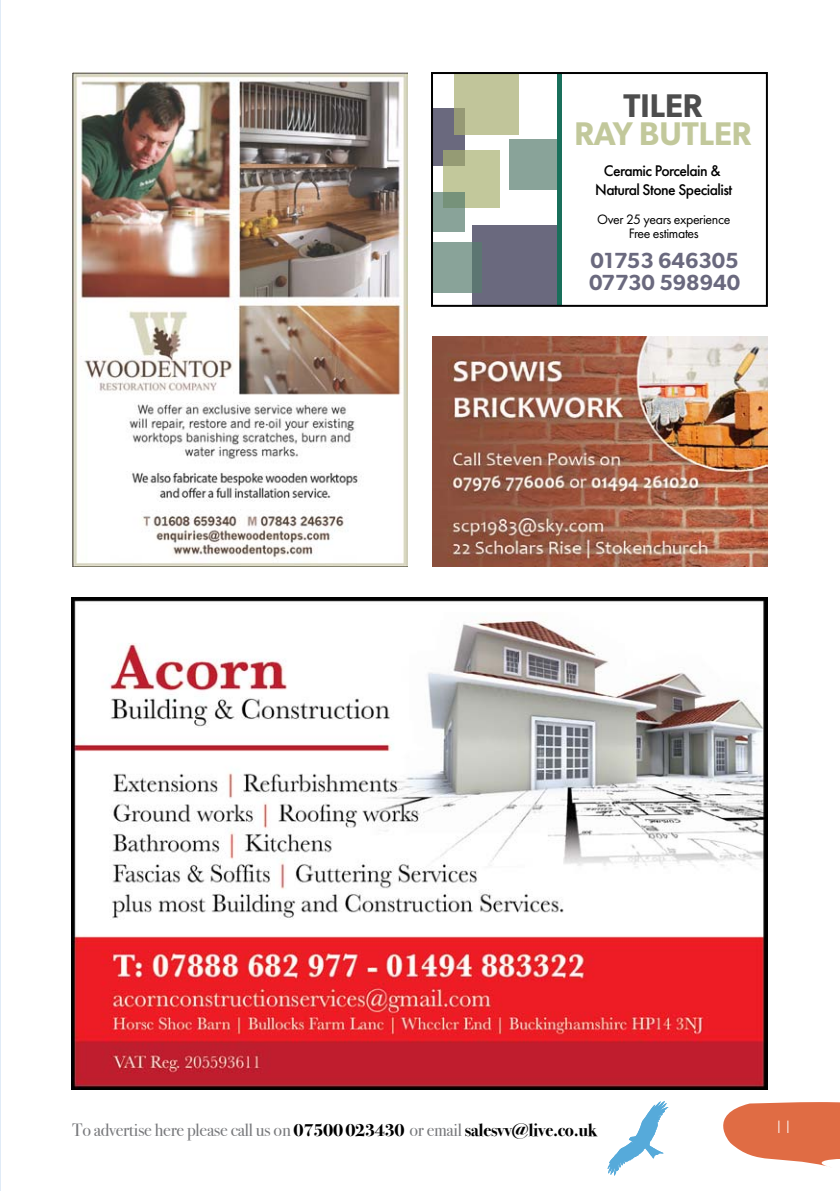
<style>
.page{position:relative;width:840px;height:1191px;background:#fff}
.page>*{position:absolute;margin:0;border:0;box-sizing:border-box;transform-origin:0 0}
.t1{font:600 32.8px "Gibson";color:rgb(168 177 112/.7)}
.t2{font:600 32.8px "Gibson";color:rgb(0 0 0/.7)}
.t3{font:600 22px/22px "Gibson";color:#6a697e}
.t4{font:18px "Bodoni Svty Two ITCTT";letter-spacing:-.015em;color:#77787b}
.t5{font:300 18px "Humanist 521 BT";color:#fff}
.t6{font:500 16px/19.2px "Futura PT";letter-spacing:-.035em;color:#000;text-align:center}
.t7{font:14.2px/14.2px "Futura PT";letter-spacing:-.025em;color:#000;text-align:center}
.s1{font-weight:700;color:#000}
</style>
<div class="page">
<svg style="left:723px;top:1102px;width:116px;height:65px"></svg>
<svg style="left:607px;top:1101px;width:61px;height:74px"></svg>
<hr style="left:0;top:0;width:1px;height:1191px;background:#e0ebf7">
<img style="left:72px;top:72px;width:336px;height:494px">
<img style="left:432px;top:336px;width:335px;height:230px">
<img style="left:71px;top:597px;width:695px;height:492px">
<div style="left:432px;top:108px;width:32px;height:58px;background:#6a697e"></div>
<svg style="left:443px;top:150px;width:56px;height:57px;background:#bcc296"></svg>
<div style="left:471px;top:225px;width:86px;height:81px;background:#6a697e"></div>
<svg style="left:434px;top:242px;width:47px;height:50px;fill:#89a399"></svg>
<div style="left:509px;top:139px;width:49px;height:51px;background:#89a399"></div>
<svg style="left:434px;top:192px;width:30px;height:39px"></svg>
<svg style="left:454px;top:75px;width:64px;height:59px;background:#bdc197"></svg>
<div style="left:556px;top:73px;width:5px;height:233px;background:#196f5b"></div>
<div style="left:431px;top:72px;width:336px;height:235px;border:2px solid #000"></div>
<h1 class="t2" style="left:623px;top:86px;width:80px">TILER</h1>
<h1 class="t1" style="left:574px;top:114px;width:178px">RAY BUTLER</h1>
<p class="t6" style="left:595px;top:161px;width:138px">Ceramic Porcelain &amp;<br>Natural Stone Specialist</p>
<p class="t7" style="left:596px;top:212px;width:135px">Over 25 years experience<br>Free estimates</p>
<p class="t3" style="left:588px;top:249px;width:152px">01753 646305<br>07730 598940</p>
<p class="t4" style="left:72px;top:1115px;width:526px">To advertise here please call us on <span class="s1">07500 023430</span> or email <span class="s1">salesvv@live.co.uk</span></p>
<p class="t5" style="left:774px;top:1115px;width:20px">11</p>
</div>
